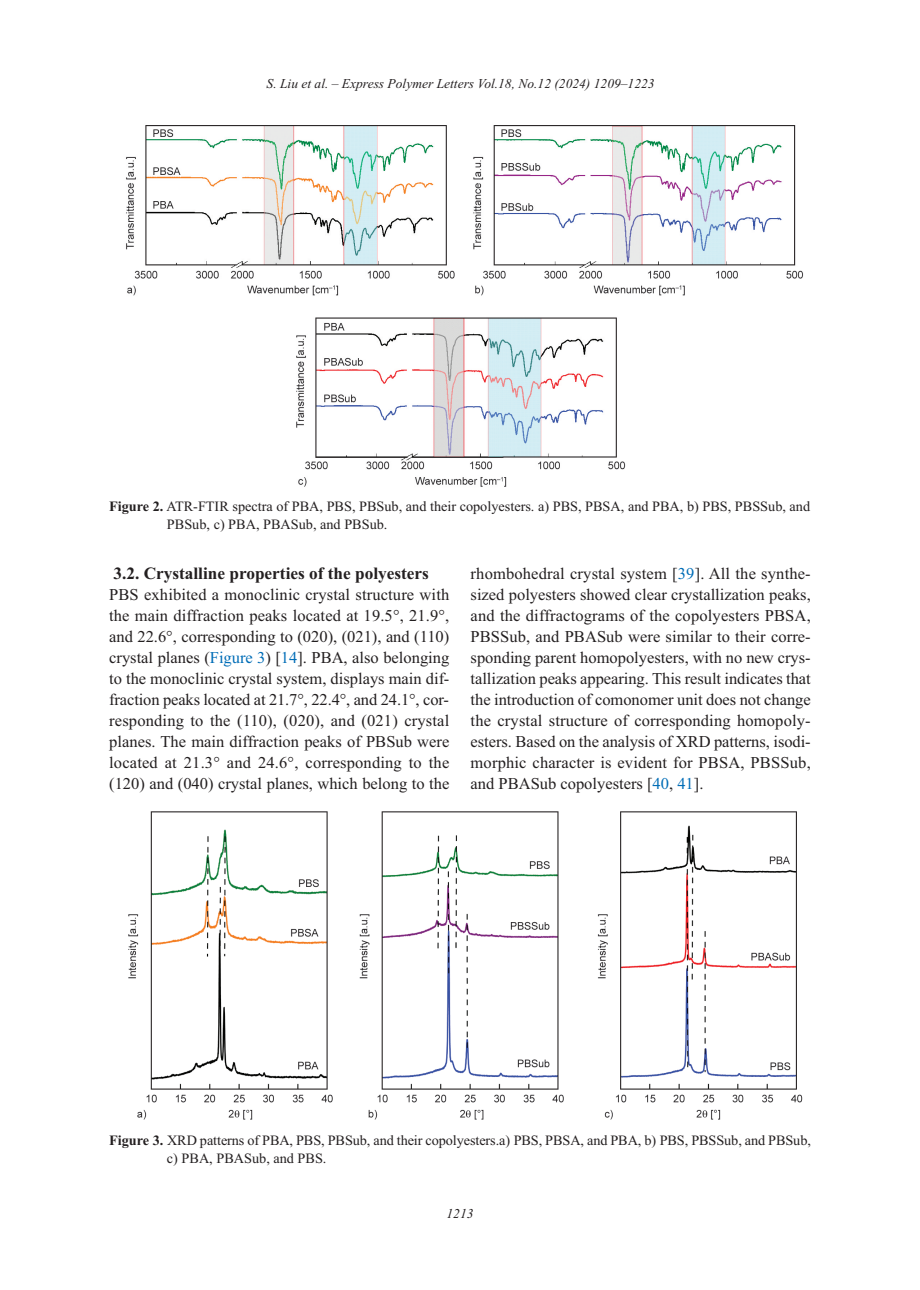
<style>
.page{position:relative;width:920px;height:1290px;background:#fff}
.page>*{position:absolute;margin:0;border:0;box-sizing:border-box;transform-origin:0 0}
.t1{font:700 17.25px "Times New Roman";color:#231f20}
.t2{font:16.5px/21px "Times New Roman";color:#231f20;text-align:justify}
.t3{font:14.25px/18px "Times New Roman";color:#231f20}
.t4{font:italic 13.5px "Times New Roman";color:#231f20}
.s1{font-weight:700}
.s2{color:#006db7}
</style>
<div class="page">
<img style="left:126px;top:125px;width:677px;height:362px">
<img style="left:128px;top:811px;width:675px;height:309px">
<p class="t4" style="left:267px;top:76px;width:389px">S. Liu et al. – Express Polymer Letters Vol.18, No.12 (2024) 1209–1223</p>
<p class="t3" style="left:167px;top:497px;width:645px;text-indent:-58px"><span class="s1">Figure 2.</span> ATR-FTIR spectra of PBA, PBS, PBSub, and their copolyesters. a) PBS, PBSA, and PBA, b) PBS, PBSSub, and<br>PBSub, c) PBA, PBASub, and PBSub.</p>
<p class="t1" style="left:114px;top:563px;width:317px">3.2. Crystalline properties of the polyesters</p>
<p class="t2" style="left:109px;top:584px;width:342px">PBS exhibited a monoclinic crystal structure with the main diffraction peaks located at 19.5°, 21.9°, and 22.6°, corresponding to (020), (021), and (110) crystal planes (<span class="s2">Figure 3</span>) [<span class="s2">14</span>]. PBA, also belonging to the monoclinic crystal system, displays main dif&shy;fraction peaks located at 21.7°, 22.4°, and 24.1°, cor&shy;responding to the (110), (020), and (021) crystal planes. The main diffraction peaks of PBSub were located at 21.3° and 24.6°, corresponding to the (120) and (040) crystal planes, which belong to the</p>
<p class="t2" style="left:471px;top:563px;width:342px">rhombohedral crystal system [<span class="s2">39</span>]. All the synthe&shy;sized polyesters showed clear crystallization peaks, and the diffractograms of the copolyesters PBSA, PBSSub, and PBASub were similar to their corre&shy;sponding parent homopolyesters, with no new crys&shy;tallization peaks appearing. This result indicates that the introduction of comonomer unit does not change the crystal structure of corresponding homopoly&shy;esters. Based on the analysis of XRD patterns, isodi&shy;morphic character is evident for PBSA, PBSSub, and PBASub copolyesters [<span class="s2">40</span>, <span class="s2">41</span>].</p>
<p class="t3" style="left:167px;top:1131px;width:645px;text-indent:-58px"><span class="s1">Figure 3.</span> XRD patterns of PBA, PBS, PBSub, and their copolyesters.a) PBS, PBSA, and PBA, b) PBS, PBSSub, and PBSub, c) PBA, PBASub, and PBS.</p>
<p class="t4" style="left:446px;top:1205px;width:28px">1213</p>
</div>
